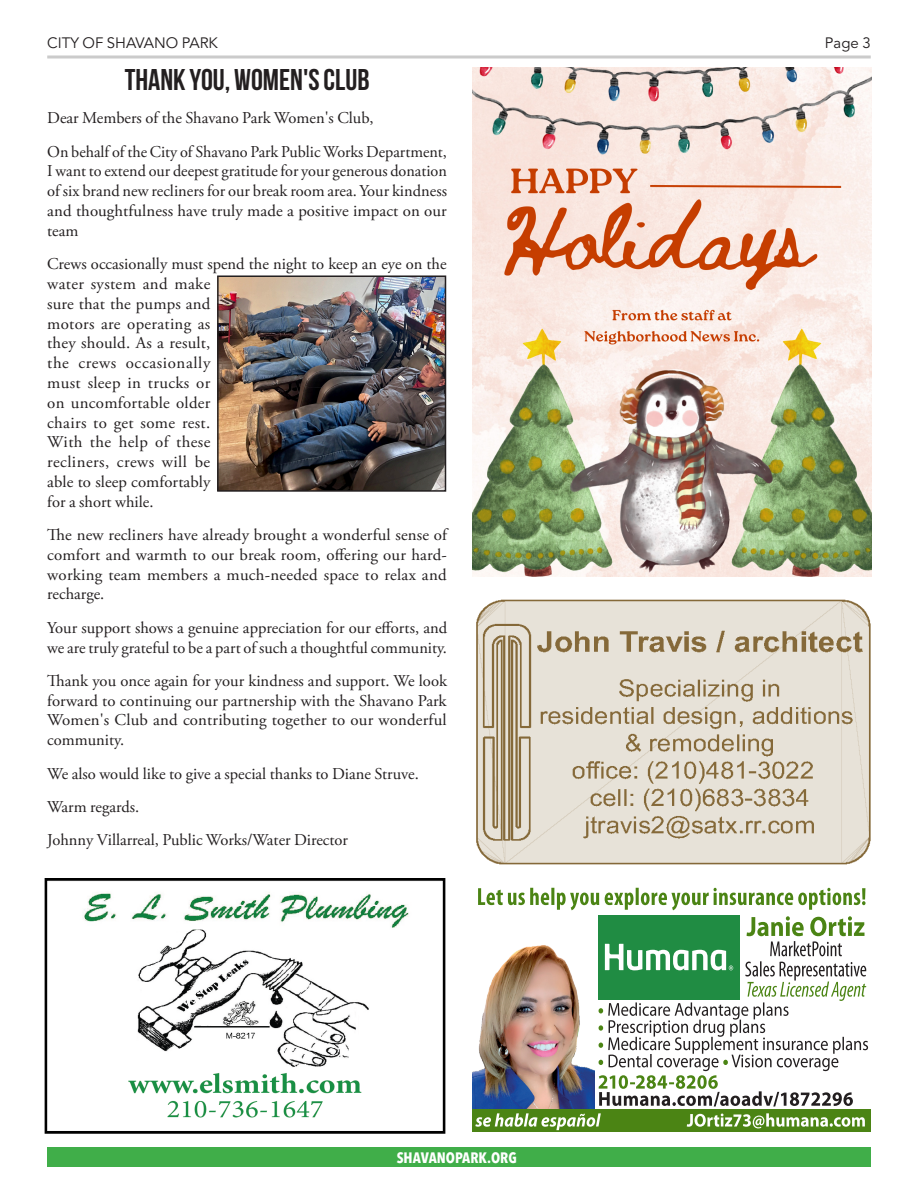
<style>
.page{position:relative;width:918px;height:1188px;background:#fff}
.page>*{position:absolute;margin:0;border:0;box-sizing:border-box;transform-origin:0 0}
.t1{font:700 30px "Bebas Neue";color:#231f20}
.t2{font:16.5px/19.8px "Adobe Garamond Pro";letter-spacing:.005em;color:#231f20;text-align:justify}
.t3{font:15px "Avenir LT Std";color:#231f20}
.t4{font:700 condensed 15px "Avenir Next LT Pro";color:#fff}
</style>
<div class="page">
<hr style="left:47px;top:56px;width:824px;height:2px;background:#cbcbcb">
<div style="left:47px;top:1148px;width:824px;height:19px;background:#40ae49"></div>
<img style="left:44px;top:878px;width:401px;height:256px">
<img style="left:220px;top:278px;width:223px;height:211px">
<div style="left:217px;top:275px;width:229px;height:217px;border:2px solid #231f20"></div>
<img style="left:472px;top:945px;width:122px;height:165px">
<div style="left:472px;top:1110px;width:399px;height:22px;background:#4b8414"></div>
<svg style="left:478px;top:888px;width:388px;height:22px"></svg>
<svg style="left:475px;top:1113px;width:390px;height:17px"></svg>
<svg style="left:599px;top:916px;width:269px;height:191px"></svg>
<img style="left:472px;top:68px;width:399px;height:509px">
<img style="left:476px;top:599px;width:395px;height:266px">
<p class="t3" style="left:47px;top:35px;width:172px">CITY OF SHAVANO PARK</p>
<p class="t3" style="left:825px;top:35px;width:47px">Page 3</p>
<p class="t1" style="left:125px;top:63px;width:246px">THANK YOU, WOMEN'S CLUB</p>
<p class="t2" style="left:47px;top:109px;width:328px">Dear Members of the Shavano Park Women's Club,</p>
<p class="t2" style="left:47px;top:142px;width:401px">On behalf of the City of Shavano Park Public Works Department, I want to extend our deepest gratitude for your generous donation of six brand new recliners for our break room area. Your kindness and thoughtfulness have truly made a positive impact on our team</p>
<p class="t2" style="left:47px;top:255px;width:401px;text-align:left">Crews occasionally must spend the night to keep an eye on the water system and make<br>sure that the pumps and<br>motors are operating as<br>they should. As a result,<br>the crews occasionally<br>must sleep in trucks or<br>on uncomfortable older<br>chairs to get some rest.<br>With the help of these<br>recliners, crews will be<br>able to sleep comfortably<br>for a short while.</p>
<p class="t2" style="left:47px;top:525px;width:401px">The new recliners have already brought a wonderful sense of comfort and warmth to our break room, offering our hard&shy;working team members a much-needed space to relax and recharge.</p>
<p class="t2" style="left:47px;top:618px;width:401px">Your support shows a genuine appreciation for our efforts, and we are truly grateful to be a part of such a thoughtful community.</p>
<p class="t2" style="left:47px;top:671px;width:401px">Thank you once again for your kindness and support. We look forward to continuing our partnership with the Shavano Park Women's Club and contributing together to our wonderful community.</p>
<p class="t2" style="left:47px;top:764px;width:373px">We also would like to give a special thanks to Diane Struve.</p>
<p class="t2" style="left:47px;top:797px;width:93px">Warm regards.</p>
<p class="t2" style="left:47px;top:831px;width:302px">Johnny Villarreal, Public Works/Water Director</p>
<p class="t4" style="left:397px;top:1149px;width:122px">SHAVANOPARK.ORG</p>
</div>
